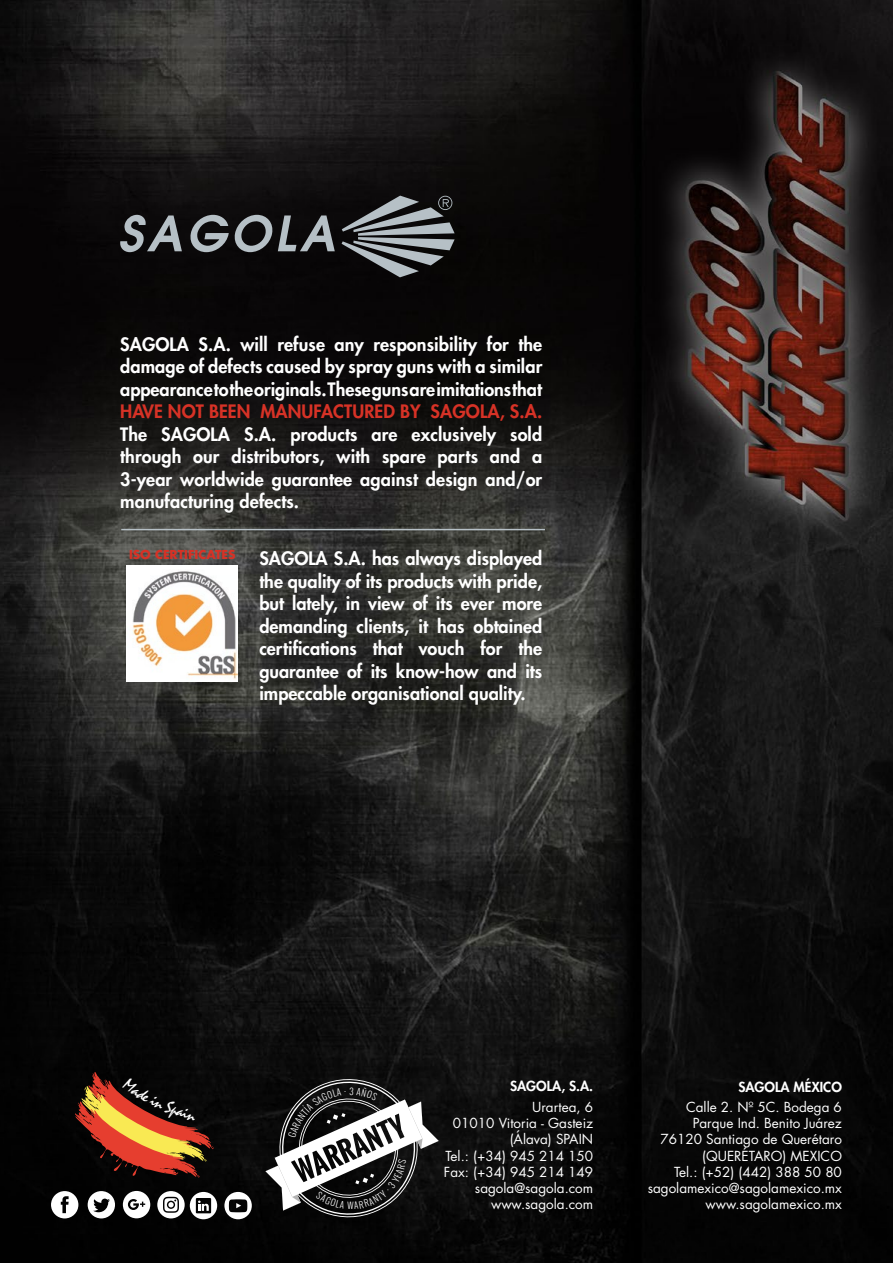
<style>
.page{position:relative;width:893px;height:1263px;background:#fff}
.page>*{position:absolute;margin:0;border:0;box-sizing:border-box;transform-origin:0 0}
.t1{font:800 18px/22.5px "Futura";color:#fff;text-align:justify}
.t2{font:800 18px "Futura";letter-spacing:.005em;color:#d73226}
.t3{font:13.5px/16.2px "Futura";color:#fff;text-align:right}
.t4{font:800 13.5px "Futura";color:#fff}
.t5{font:700 12px "Futura";color:#d73226}
.t6{font:300 8.85px "Oswald";color:#fff}
</style>
<div class="page">
<img style="left:0;top:0;width:893px;height:1263px">
<svg style="left:119px;top:215px;width:63px;height:37px;background:#525659"></svg>
<svg style="left:189px;top:215px;width:146px;height:37px;background:#4e5154"></svg>
<svg style="left:342px;top:196px;width:113px;height:81px;background:#505355"></svg>
<img style="left:126px;top:565px;width:112px;height:116px">
<hr style="left:121px;top:529px;width:424px;height:1px;background:#b6c0c6">
<svg style="left:51px;top:1191px;width:27px;height:27px"></svg>
<svg style="left:88px;top:1191px;width:27px;height:27px"></svg>
<svg style="left:157px;top:1191px;width:60px;height:28px"></svg>
<svg style="left:123px;top:1191px;width:27px;height:27px"></svg>
<svg style="left:224px;top:1192px;width:28px;height:27px"></svg>
<svg style="left:265px;top:1071px;width:174px;height:155px"></svg>
<svg style="left:75px;top:1072px;width:139px;height:106px;background:#67351c"></svg>
<p class="t1" style="left:120px;top:333px;width:424px">SAGOLA S.A. will refuse any responsibility for the damage of defects caused by spray guns with a similar appearance to the originals. These guns are imitations that</p>
<p class="t2" style="left:120px;top:400px;width:424px">HAVE NOT BEEN MANUFACTURED BY SAGOLA, S.A.</p>
<p class="t1" style="left:120px;top:423px;width:424px">The SAGOLA S.A. products are exclusively sold through our distributors, with spare parts and a 3-year worldwide guarantee against design and/or manufacturing defects.</p>
<p class="t5" style="left:129px;top:546px;width:108px">ISO CERTIFICATES</p>
<p class="t1" style="left:259px;top:547px;width:284px">SAGOLA S.A. has always displayed the quality of its products with pride, but lately, in view of its ever more demanding clients, it has obtained certifications that vouch for the guarantee of its know-how and its impeccable organisational quality.</p>
<p class="t6" style="left:347px;top:1199px;width:8px">W</p>
<p class="t4" style="left:510px;top:1077px;width:85px">SAGOLA, S.A.</p>
<p class="t3" style="left:444px;top:1099px;width:151px">Urartea, 6<br>01010 Vitoria - Gasteiz (Álava) SPAIN<br>Tel.: (+34) 945 214 150<br>Fax: (+34) 945 214 149 sagola@sagola.com www.sagola.com</p>
<p class="t4" style="left:738px;top:1077px;width:105px">SAGOLA MÉXICO</p>
<p class="t3" style="left:648px;top:1099px;width:196px">Calle 2. Nº 5C. Bodega 6<br>Parque Ind. Benito Juárez<br>76120 Santiago de Querétaro (QUERÉTARO) MEXICO<br>Tel.: (+52) (442) 388 50 80 sagolamexico@sagolamexico.mx www.sagolamexico.mx</p>
</div>
